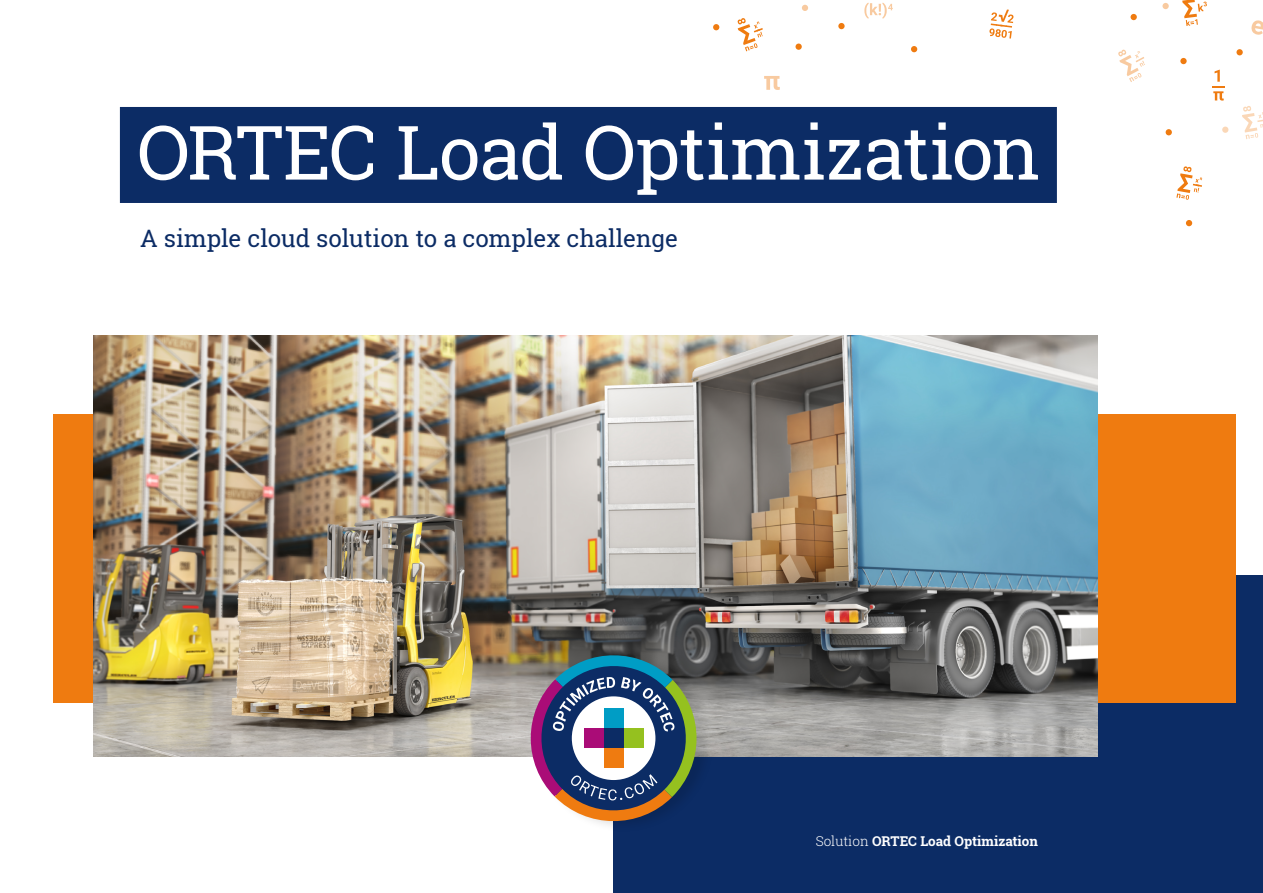
<style>
.page{position:relative;width:1263px;height:893px;background:#fff}
.page>*{position:absolute;margin:0;border:0;box-sizing:border-box;transform-origin:0 0}
.t1{font:75px "Roboto Slab";letter-spacing:-.02em;color:#fff}
.t2{font:24px "Roboto Slab";color:#0c2c65}
.t3{font:700 13.5px "Roboto Slab";color:#fff}
.s1{font-weight:300}
</style>
<div class="page">
<svg style="left:1242px;top:106px;width:21px;height:33px"></svg>
<svg style="left:764px;top:76px;width:16px;height:14px"></svg>
<svg style="left:864px;top:3px;width:29px;height:16px"></svg>
<svg style="left:1118px;top:50px;width:27px;height:32px"></svg>
<svg style="left:1222px;top:127px;width:6px;height:6px"></svg>
<svg style="left:1130px;top:14px;width:7px;height:6px"></svg>
<svg style="left:795px;top:44px;width:7px;height:6px"></svg>
<svg style="left:713px;top:24px;width:6px;height:6px"></svg>
<div style="left:1165px;top:129px;width:7px;height:6px;background:#ef7b10;border-radius:50%"></div>
<svg style="left:1186px;top:220px;width:6px;height:6px"></svg>
<div style="left:1180px;top:58px;width:7px;height:6px;background:#ef7b10;border-radius:50%"></div>
<div style="left:1162px;top:3px;width:7px;height:6px;background:#f8caa0;border-radius:50%"></div>
<div style="left:1236px;top:49px;width:7px;height:6px;background:#ef7b10;border-radius:50%"></div>
<svg style="left:911px;top:46px;width:6px;height:6px"></svg>
<div style="left:838px;top:23px;width:7px;height:6px;background:#ef7b10;border-radius:50%"></div>
<svg style="left:802px;top:5px;width:6px;height:6px"></svg>
<svg style="left:1176px;top:166px;width:26px;height:34px"></svg>
<svg style="left:1251px;top:20px;width:12px;height:15px"></svg>
<svg style="left:989px;top:10px;width:24px;height:29px"></svg>
<svg style="left:1212px;top:70px;width:12px;height:31px"></svg>
<svg style="left:738px;top:18px;width:25px;height:33px"></svg>
<svg style="left:1182px;top:0;width:25px;height:26px"></svg>
<div style="left:614px;top:575px;width:649px;height:318px;background:#0c2c65"></div>
<div style="left:53px;top:414px;width:1182px;height:288px;background:#ef7b10"></div>
<img style="left:94px;top:336px;width:1003px;height:420px">
<div style="left:120px;top:107px;width:937px;height:96px;background:#0c2c65"></div>
<div style="left:531px;top:649px;width:184px;height:184px;background:#000;opacity:.13"></div>
<svg style="left:522px;top:647px;width:183px;height:182px"></svg>
<div style="left:584px;top:728px;width:20px;height:20px;background:#aa0c77"></div>
<div style="left:604px;top:728px;width:20px;height:20px;background:#0c2c65"></div>
<div style="left:604px;top:748px;width:20px;height:20px;background:#ef7b10"></div>
<div style="left:604px;top:708px;width:20px;height:20px;background:#009dc5"></div>
<div style="left:624px;top:728px;width:20px;height:20px;background:#95c11f"></div>
<h1 class="t1" style="left:137px;top:101px;width:904px">ORTEC Load Optimization</h1>
<p class="t2" style="left:140px;top:221px;width:539px">A simple cloud solution to a complex challenge</p>
<p class="t3" style="left:816px;top:832px;width:224px"><span class="s1">Solution</span> ORTEC Load Optimization</p>
</div>
